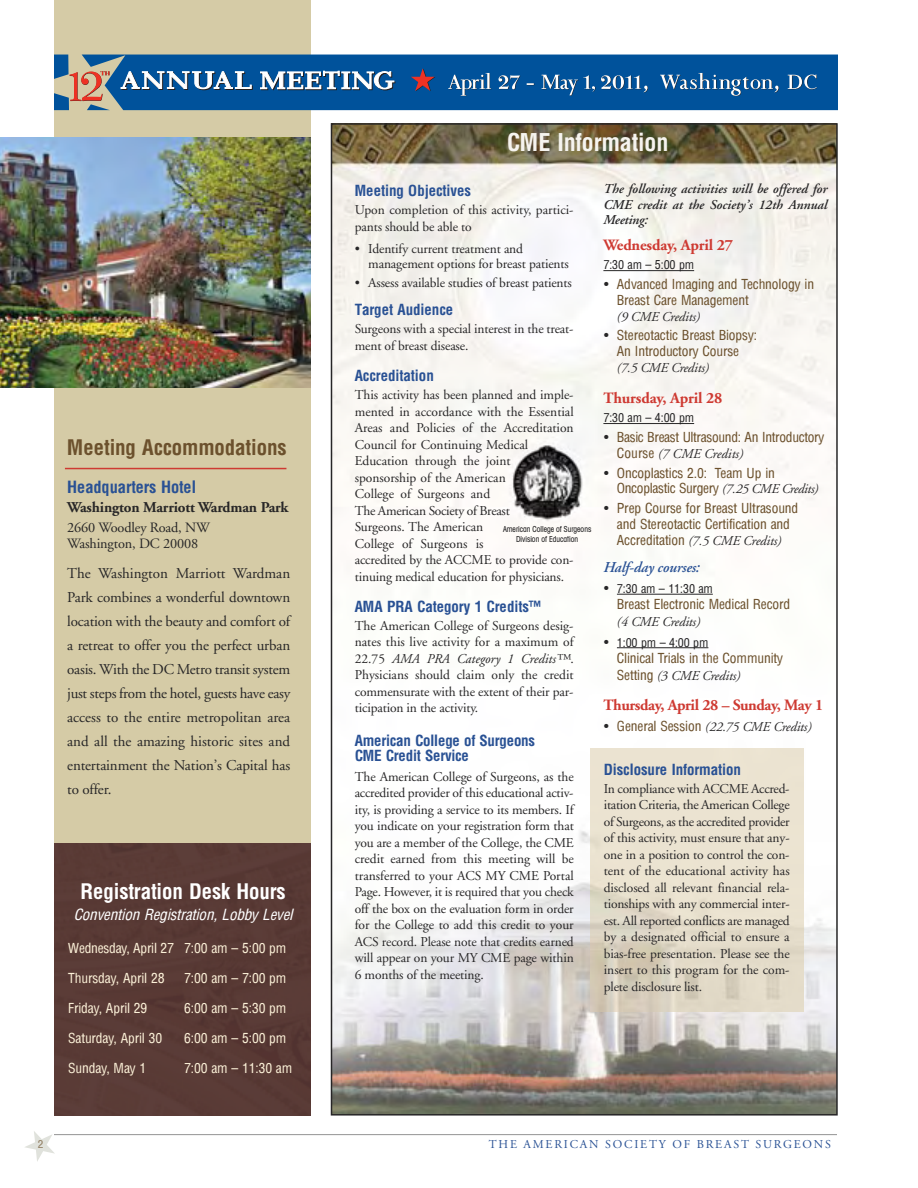
<style>
.page{position:relative;width:918px;height:1188px;background:#fff}
.page>*{position:absolute;margin:0;border:0;box-sizing:border-box;transform-origin:0 0}
.t1{font:700 24px "Arena Condensed";letter-spacing:-.01em;color:#f6f4ef}
.t2{font:700 21px "Arena Condensed";letter-spacing:-.01em;color:#6c512d}
.t3{font:700 21px "Arena Condensed";letter-spacing:-.01em;color:#fff}
.t4{font:700 16.5px "Arena Condensed";letter-spacing:-.01em;color:#295194}
.t5{font:700 15.75px "Adobe Garamond";letter-spacing:-.015em;color:#ce3a32}
.t6{font:15px/24px "Adobe Garamond";letter-spacing:-.01em;color:#272627;text-align:justify}
.t7{font:700 15px/15px "Arena Condensed";letter-spacing:-.01em;color:#295194}
.t8{font:italic 15px "Arena Condensed";letter-spacing:-.01em;color:#fff}
.t9{font:700 15px "Adobe Garamond";letter-spacing:-.01em;color:#272627}
.t10{font:italic 600 15px "Adobe Garamond";letter-spacing:-.01em;color:#295194}
.t11{font:14.25px/16.5px "Adobe Garamond";letter-spacing:-.01em;color:#272627}
.t12{font:13.5px/16.5px "Adobe Garamond";letter-spacing:-.01em;color:#272627}
.t13{font:13.5px/15.8px "Arena Condensed";letter-spacing:-.01em;color:#6c512d}
.t14{font:italic 13.5px "Adobe Garamond";letter-spacing:-.01em;color:#272627}
.t15{font:13.5px "Arena Condensed";letter-spacing:-.01em;color:#fcf1d8}
.t16{font:italic 600 13.5px/15.8px "Adobe Garamond";color:#272627;text-align:justify}
.t17{font:12px "Arena Condensed";letter-spacing:-.01em;color:#272627}
.t18{font:12px "Adobe Garamond";letter-spacing:.15em;color:#295194}
.t19{font:10.5px "Arena Condensed";color:#907d61;scale:1.08 1}
.t20{font:500 condensed 8.25px/9.9px "Avant Garde IT Cby BT";color:#272627;text-align:center;scale:.9 1}
.s1{font-style:italic}
.s2{font-family:"Adobe Garamond";font-size:15px;color:#272627}
.s3{font-family:"Arena Condensed";font-style:normal;color:#6c512d}
.s4{font-family:"Adobe Garamond";font-style:italic;color:#272627}
.s5{font-family:"Adobe Garamond";font-size:15px}
.s6{font-style:normal;font-size:15px}
</style>
<div class="page">
<div style="left:54px;top:0;width:257px;height:1094px;background:#d5cba6"></div>
<div style="left:54px;top:844px;width:256px;height:272px;background:#593a35"></div>
<hr style="left:54px;top:1134px;width:783px;height:1px;background:#939393">
<svg style="left:25px;top:1131px;width:30px;height:30px"></svg>
<img style="left:334px;top:126px;width:501px;height:987px">
<hr style="left:603px;top:270px;width:91px;height:1px;background:#272627">
<hr style="left:603px;top:423px;width:91px;height:1px;background:#272627">
<hr style="left:617px;top:594px;width:96px;height:1px;background:#272627">
<hr style="left:617px;top:647px;width:91px;height:1px;background:#272627">
<svg style="left:54px;top:55px;width:784px;height:55px;background:#22639e"></svg>
<img style="left:0;top:138px;width:310px;height:250px">
<hr style="left:65px;top:468px;width:221px;height:1px;background:#ce3a32">
<img style="left:590px;top:748px;width:213px;height:264px">
<h2 class="t2" style="left:67px;top:439px;width:221px">Meeting Accommodations</h2>
<p class="t4" style="left:67px;top:481px;width:131px">Headquarters Hotel</p>
<p class="t9" style="left:67px;top:502px;width:223px">Washington Marriott Wardman Park</p>
<p class="t11" style="left:67px;top:520px;width:144px">2660 Woodley Road, NW<br>Washington, DC 20008</p>
<p class="t6" style="left:67px;top:562px;width:225px">The Washington Marriott Wardman Park combines a wonderful downtown location with the beauty and comfort of a retreat to offer you the perfect urban oasis. With the DC Metro transit system just steps from the hotel, guests have easy access to the entire metropolitan area and all the amazing historic sites and entertainment the Nation’s Capital has to offer.</p>
<h2 class="t3" style="left:80px;top:883px;width:207px">Registration Desk Hours</h2>
<p class="t8" style="left:74px;top:909px;width:220px">Convention Registration, Lobby Level</p>
<p class="t15" style="left:68px;top:943px;width:220px">Wednesday, April 27 7:00 am – 5:00 pm</p>
<p class="t15" style="left:68px;top:973px;width:98px">Thursday, April 28</p>
<p class="t15" style="left:184px;top:973px;width:104px">7:00 am – 7:00 pm</p>
<p class="t15" style="left:68px;top:1003px;width:81px">Friday, April 29</p>
<p class="t15" style="left:184px;top:1003px;width:104px">6:00 am – 5:30 pm</p>
<p class="t15" style="left:68px;top:1033px;width:95px">Saturday, April 30</p>
<p class="t15" style="left:184px;top:1033px;width:104px">6:00 am – 5:00 pm</p>
<p class="t15" style="left:68px;top:1062px;width:80px">Sunday, May 1</p>
<p class="t15" style="left:184px;top:1062px;width:110px">7:00 am – 11:30 am</p>
<h1 class="t1" style="left:507px;top:133px;width:163px">CME Information</h1>
<p class="t7" style="left:355px;top:185px;width:118px">Meeting Objectives</p>
<p class="t12" style="left:355px;top:203px;width:220px">Upon completion of this activity, partici&shy;pants should be able to</p>
<p class="t12" style="left:368px;top:242px;width:202px;line-height:15px;text-indent:-14px">• Identify current treatment and management options for breast patients</p>
<p class="t12" style="left:355px;top:275px;width:219px">• Assess available studies of breast patients</p>
<p class="t7" style="left:355px;top:304px;width:100px">Target Audience</p>
<p class="t12" style="left:355px;top:322px;width:220px">Surgeons with a special interest in the treat&shy;ment of breast disease.</p>
<p class="t7" style="left:355px;top:370px;width:81px">Accreditation</p>
<p class="t12" style="left:355px;top:388px;width:220px">This activity has been planned and imple&shy;mented in accordance with the Essential<br>Areas and Policies of the Accreditation<br>Council for Continuing Medical<br>Education through the joint sponsorship of the American<br>College of Surgeons and<br>The American Society of Breast<br>Surgeons. The American<br>College of Surgeons is<br>accredited by the ACCME to provide con&shy;tinuing medical education for physicians.</p>
<p class="t7" style="left:355px;top:601px;width:189px">AMA PRA Category 1 Credits™</p>
<p class="t12" style="left:355px;top:619px;width:221px;text-align:justify">The American College of Surgeons desig&shy;nates this live activity for a maximum of 22.75 <span class="s1">AMA PRA Category 1 Credits™</span>.<br>Physicians should claim only the credit commensurate with the extent of their par&shy;ticipation in the activity.</p>
<p class="t7" style="left:355px;top:735px;width:182px">American College of Surgeons<br>CME Credit Service</p>
<p class="t12" style="left:355px;top:769px;width:221px;text-align:justify">The American College of Surgeons, as the accredited provider of this educational activ&shy;ity, is providing a service to its members. If you indicate on your registration form that you are a member of the College, the CME credit earned from this meeting will be transferred to your ACS MY CME Portal Page. However, it is required that you check off the box on the evaluation form in order for the College to add this credit to your ACS record. Please note that credits earned will appear on your MY CME page within 6 months of the meeting.</p>
<p class="t20" style="left:503px;top:525px;width:100px">American College of Surgeons<br>Division of Education</p>
<p class="t16" style="left:603px;top:182px;width:225px">The following activities will be offered for CME credit at the Society’s 12th Annual Meeting:</p>
<p class="t5" style="left:603px;top:238px;width:131px">Wednesday, April 27</p>
<p class="t17" style="left:603px;top:260px;width:92px">7:30 am – 5:00 pm</p>
<p class="t13" style="left:617px;top:277px;width:199px;text-indent:-14px"><span class="s2">•</span> Advanced Imaging and Technology in<br>Breast Care Management</p>
<p class="t14" style="left:617px;top:311px;width:85px">(9 CME Credits)</p>
<p class="t13" style="left:603px;top:329px;width:155px;text-align:center"><span class="s2">•</span> Stereotactic Breast Biopsy:<br>An Introductory Course</p>
<p class="t14" style="left:617px;top:362px;width:94px">(7.5 CME Credits)</p>
<p class="t5" style="left:603px;top:391px;width:121px">Thursday, April 28</p>
<p class="t17" style="left:603px;top:413px;width:92px">7:30 am – 4:00 pm</p>
<p class="t13" style="left:603px;top:430px;width:223px"><span class="s2">•</span> Basic Breast Ultrasound: An Introductory</p>
<p class="t14" style="left:617px;top:448px;width:128px"><span class="s3">Course</span> (7 CME Credits)</p>
<p class="t13" style="left:617px;top:466px;width:203px;text-indent:-14px"><span class="s2">•</span> Oncoplastics 2.0: Team Up in<br>Oncoplastic Surgery <span class="s4">(7.25 CME Credits)</span></p>
<p class="t13" style="left:603px;top:501px;width:197px;text-align:center"><span class="s2">•</span> Prep Course for Breast Ultrasound and Stereotactic Certification and</p>
<p class="t14" style="left:617px;top:535px;width:166px"><span class="s3">Accreditation</span> (7.5 CME Credits)</p>
<p class="t10" style="left:603px;top:562px;width:98px">Half-day courses:</p>
<p class="t17" style="left:603px;top:584px;width:111px"><span class="s5">•</span> 7:30 am – 11:30 am</p>
<p class="t13" style="left:617px;top:598px;width:175px">Breast Electronic Medical Record</p>
<p class="t14" style="left:617px;top:616px;width:85px">(4 CME Credits)</p>
<p class="t17" style="left:603px;top:637px;width:107px"><span class="s5">•</span> 1:00 pm – 4:00 pm</p>
<p class="t13" style="left:617px;top:651px;width:168px">Clinical Trials in the Community</p>
<p class="t14" style="left:617px;top:670px;width:125px"><span class="s3">Setting</span> (3 CME Credits)</p>
<p class="t5" style="left:603px;top:699px;width:221px">Thursday, April 28 – Sunday, May 1</p>
<p class="t14" style="left:603px;top:721px;width:210px"><span class="s6">•</span> <span class="s3">General Session</span> (22.75 CME Credits)</p>
<p class="t7" style="left:604px;top:764px;width:139px">Disclosure Information</p>
<p class="t12" style="left:604px;top:781px;width:187px;text-align:justify">In compliance with ACCME Accred&shy;itation Criteria, the American College of Surgeons, as the accredited provider of this activity, must ensure that any&shy;one in a position to control the con&shy;tent of the educational activity has disclosed all relevant financial rela&shy;tionships with any commercial inter&shy;est. All reported conflicts are managed by a designated official to ensure a bias-free presentation. Please see the insert to this program for the com&shy;plete disclosure list.</p>
<p class="t19" style="left:38px;top:1140px;width:7px">2</p>
<p class="t18" style="left:489px;top:1139px;width:344px">THE AMERICAN SOCIETY OF BREAST SURGEONS</p>
</div>
